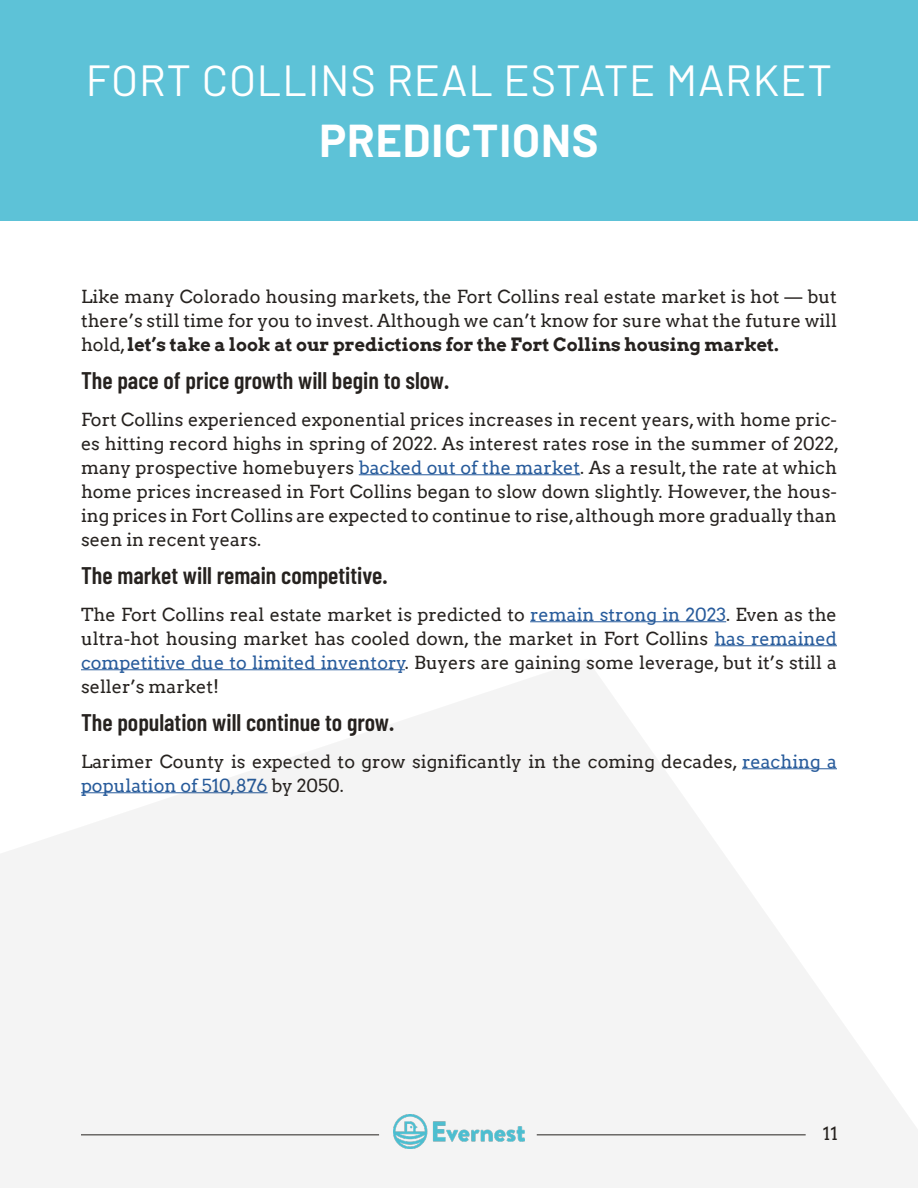
<style>
.page{position:relative;width:918px;height:1188px;background:#fff}
.page>*{position:absolute;margin:0;border:0;box-sizing:border-box;transform-origin:0 0}
.t1{font:700 45px "Barlow";letter-spacing:.02em;color:#fff}
.t2{font:43.5px "Barlow";letter-spacing:.02em;color:#fff}
.t3{font:600 24px "Barlow Condensed";color:#26221f}
.t4{font:18px/24px "Arvo";color:#26221f;text-align:justify}
.s1{font-weight:700}
.s2{color:#275b9b}
</style>
<div class="page">
<div style="left:0;top:0;width:918px;height:220px;background:#5dc2d7"></div>
<hr style="left:359px;top:475px;width:221px;height:1px;background:#275b9b">
<hr style="left:530px;top:622px;width:196px;height:1px;background:#275b9b">
<hr style="left:714px;top:646px;width:123px;height:1px;background:#275b9b">
<svg style="left:0;top:660px;width:918px;height:528px;fill:#f4f4f4"></svg>
<h2 class="t2" style="left:86px;top:49px;width:748px">FORT COLLINS REAL ESTATE MARKET</h2>
<h1 class="t1" style="left:319px;top:107px;width:281px">PREDICTIONS</h1>
<p class="t4" style="left:81px;top:285px;width:758px">Like many Colorado housing markets, the Fort Collins real estate market is hot — but there’s still time for you to invest. Although we can’t know for sure what the future will hold, <span class="s1">let’s take a look at our predictions for the Fort Collins housing market.</span></p>
<h3 class="t3" style="left:81px;top:365px;width:370px">The pace of price growth will begin to slow.</h3>
<p class="t4" style="left:81px;top:408px;width:760px">Fort Collins experienced exponential prices increases in recent years, with home pric&shy;es hitting record highs in spring of 2022. As interest rates rose in the summer of 2022, many prospective homebuyers <span class="s2">backed out of the market</span>. As a result, the rate at which home prices increased in Fort Collins began to slow down slightly. However, the hous&shy;ing prices in Fort Collins are expected to continue to rise, although more gradually than seen in recent years.</p>
<h3 class="t3" style="left:81px;top:560px;width:309px">The market will remain competitive.</h3>
<p class="t4" style="left:81px;top:603px;width:758px">The Fort Collins real estate market is predicted to <span class="s2">remain strong in 2023</span>. Even as the ultra-hot housing market has cooled down, the market in Fort Collins <span class="s2">has remained competitive due to limited inventory</span>. Buyers are gaining some leverage, but it’s still a seller’s market!</p>
<h3 class="t3" style="left:81px;top:707px;width:315px">The population will continue to grow.</h3>
<p class="t4" style="left:81px;top:750px;width:757px">Larimer County is expected to grow significantly in the coming decades, <span class="s2">reaching a population of 510,876</span> by 2050.</p>
<p class="t4" style="left:823px;top:1121px;width:17px">11</p>
</div>
